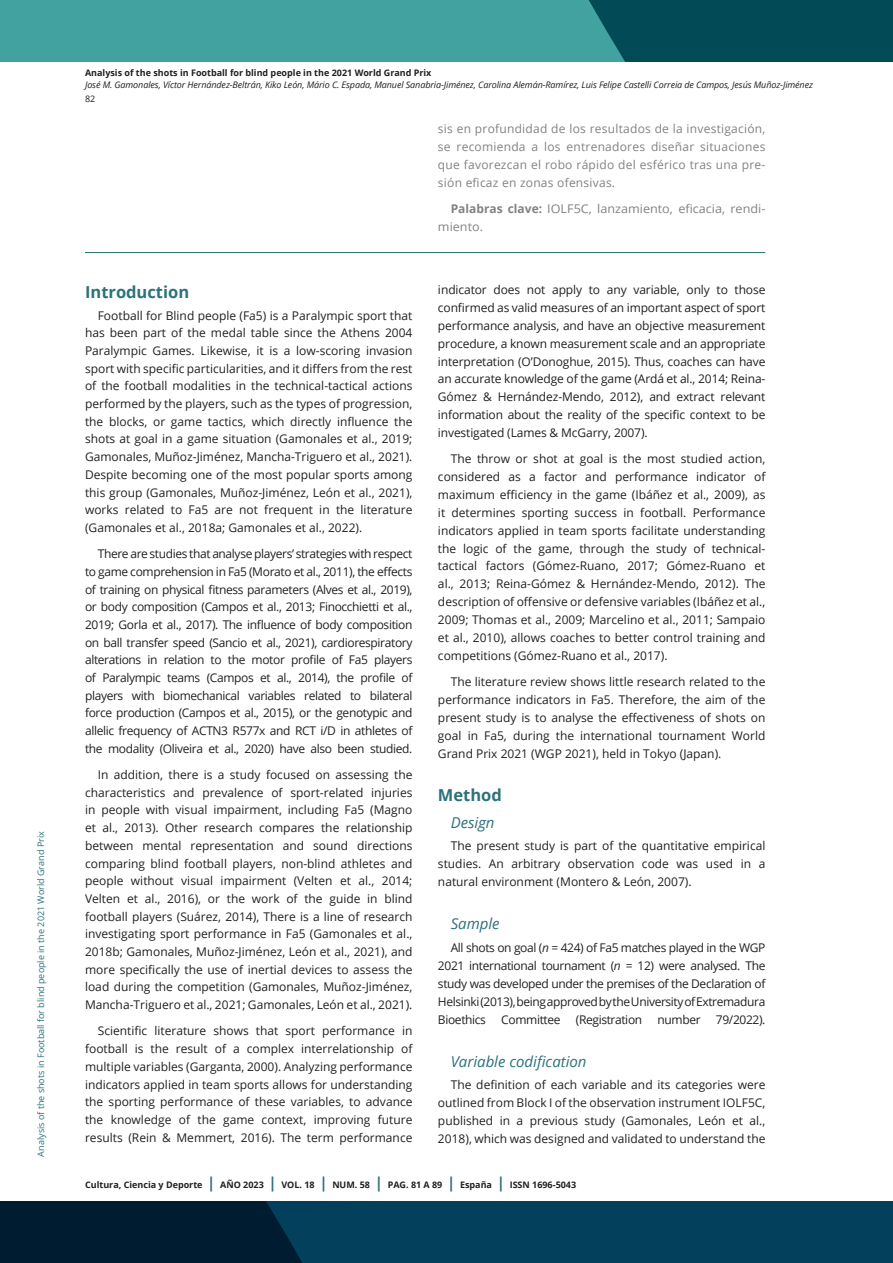
<style>
.page{position:relative;width:893px;height:1263px;background:#fff}
.page>*{position:absolute;margin:0;border:0;box-sizing:border-box;transform-origin:0 0}
.subtitulo_H3{font:700 16.5px "Open Sans";color:#2c727a}
.subtitulo_2_H3{font:italic 15px "Open Sans";color:#2c727a}
.Cuerpo_de_texto_P{font:12px/17.7px "Open Sans";color:#231f20;text-align:justify}
.Cuerpo_de_texto_P-2{font:12px/18px "Open Sans";letter-spacing:.02em;color:#808285;text-align:justify}
.Cuerpo_de_texto_P-3{font:12px/18px "Open Sans";color:#808285;scale:1.05 1}
.Cuerpo_de_texto_P-4{font:12px "Open Sans";letter-spacing:-.03em;color:#231f20}
.t1{font:italic 9px "Open Sans";letter-spacing:-.01em;color:#231f20}
.t2{font:700 9px "Open Sans";color:#231f20}
.t3{font:9px "Open Sans";color:#2c727a}
.t4{font:9px "Open Sans";color:#231f20}
.s1{font-weight:700}
.s2{font-style:italic}
.s3{font-size:15px;color:#2c727a}
</style>
<div class="page">
<svg style="left:0;top:1201px;width:893px;height:62px;background:#02344e"></svg>
<div style="left:0;top:0;width:893px;height:62px;background:#41a29f"></div>
<div style="left:589px;top:0;width:304px;height:62px;background:#024a56"></div>
<hr style="left:85px;top:252px;width:680px;height:1px;background:#2a6e73">
<p class="t3" style="left:35px;top:1156px;width:327px;rotate:-90deg">Analysis of the shots in Football for blind people in the 2021 World Grand Prix</p>
<p class="t2" style="left:85px;top:67px;width:348px">Analysis of the shots in Football for blind people in the 2021 World Grand Prix</p>
<p class="t1" style="left:85px;top:79px;width:729px">José M. Gamonales, Víctor Hernández-Beltrán, Kiko León, Mário C. Espada, Manuel Sanabria-Jiménez, Carolina Alemán-Ramírez, Luis Felipe Castelli Correia de Campos, Jesús Muñoz-Jiménez</p>
<p class="t4" style="left:85px;top:92px;width:12px">82</p>
<p class="subtitulo_H3" style="left:85px;top:280px;width:106px">Introduction</p>
<p class="Cuerpo_de_texto_P" style="left:85px;top:306px;width:329px;text-indent:13px">Football for Blind people (Fa5) is a Paralympic sport that has been part of the medal table since the Athens 2004<br>Paralympic Games. Likewise, it is a low-scoring invasion sport with specific particularities, and it differs from the rest of the football modalities in the technical-tactical actions performed by the players, such as the types of progression, the blocks, or game tactics, which directly influence the shots at goal in a game situation (Gamonales et al., 2019; Gamonales, Muñoz-Jiménez, Mancha-Triguero et al., 2021).<br>Despite becoming one of the most popular sports among this group (Gamonales, Muñoz-Jiménez, León et al., 2021), works related to Fa5 are not frequent in the literature (Gamonales et al., 2018a; Gamonales et al., 2022).</p>
<p class="Cuerpo_de_texto_P" style="left:85px;top:545px;width:329px;text-indent:13px">There are studies that analyse players’ strategies with respect to game comprehension in Fa5 (Morato et al., 2011), the effects of training on physical fitness parameters (Alves et al., 2019), or body composition (Campos et al., 2013; Finocchietti et al., 2019; Gorla et al., 2017). The influence of body composition on ball transfer speed (Sancio et al., 2021), cardiorespiratory alterations in relation to the motor profile of Fa5 players of Paralympic teams (Campos et al., 2014), the profile of players with biomechanical variables related to bilateral force production (Campos et al., 2015), or the genotypic and allelic frequency of ACTN3 R577x and RCT i/D in athletes of the modality (Oliveira et al., 2020) have also been studied.</p>
<p class="Cuerpo_de_texto_P" style="left:85px;top:765px;width:329px;text-indent:13px">In addition, there is a study focused on assessing the characteristics and prevalence of sport-related injuries in people with visual impairment, including Fa5 (Magno et al., 2013). Other research compares the relationship between mental representation and sound directions comparing blind football players, non-blind athletes and people without visual impairment (Velten et al., 2014; Velten et al., 2016), or the work of the guide in blind football players (Suárez, 2014), There is a line of research investigating sport performance in Fa5 (Gamonales et al., 2018b; Gamonales, Muñoz-Jiménez, León et al., 2021), and more specifically the use of inertial devices to assess the load during the competition (Gamonales, Muñoz-Jiménez, Mancha-Triguero et al., 2021; Gamonales, León et al., 2021).</p>
<p class="Cuerpo_de_texto_P" style="left:85px;top:1022px;width:329px;text-indent:13px">Scientific literature shows that sport performance in football is the result of a complex interrelationship of multiple variables (Garganta, 2000). Analyzing performance indicators applied in team sports allows for understanding the sporting performance of these variables, to advance the knowledge of the game context, improving future results (Rein &amp; Memmert, 2016). The term performance</p>
<p class="Cuerpo_de_texto_P-2" style="left:438px;top:119px;width:329px">sis en profundidad de los resultados de la investigación, se recomienda a los entrenadores diseñar situaciones que favorezcan el robo rápido del esférico tras una pre&shy;sión eficaz en zonas ofensivas.</p>
<p class="Cuerpo_de_texto_P-3" style="left:438px;top:199px;width:313px;text-indent:13px"><span class="s1">Palabras clave:</span> IOLF5C, lanzamiento, eficacia, rendi&shy;miento.</p>
<p class="Cuerpo_de_texto_P" style="left:438px;top:280px;width:329px">indicator does not apply to any variable, only to those confirmed as valid measures of an important aspect of sport performance analysis, and have an objective measurement procedure, a known measurement scale and an appropriate interpretation (O’Donoghue, 2015). Thus, coaches can have an accurate knowledge of the game (Ardá et al., 2014; Reina-Gómez &amp; Hernández-Mendo, 2012), and extract relevant information about the reality of the specific context to be investigated (Lames &amp; McGarry, 2007).</p>
<p class="Cuerpo_de_texto_P" style="left:438px;top:450px;width:329px;text-indent:13px">The throw or shot at goal is the most studied action, considered as a factor and performance indicator of maximum efficiency in the game (Ibáñez et al., 2009), as it determines sporting success in football. Performance indicators applied in team sports facilitate understanding the logic of the game, through the study of technical&shy;tactical factors (Gómez-Ruano, 2017; Gómez-Ruano et al., 2013; Reina-Gómez &amp; Hernández-Mendo, 2012). The description of offensive or defensive variables (Ibáñez et al., 2009; Thomas et al., 2009; Marcelino et al., 2011; Sampaio et al., 2010), allows coaches to better control training and competitions (Gómez-Ruano et al., 2017).</p>
<p class="Cuerpo_de_texto_P" style="left:438px;top:672px;width:329px;text-indent:13px">The literature review shows little research related to the performance indicators in Fa5. Therefore, the aim of the present study is to analyse the effectiveness of shots on goal in Fa5, during the international tournament World Grand Prix 2021 (WGP 2021), held in Tokyo (Japan).</p>
<p class="subtitulo_H3" style="left:438px;top:783px;width:65px">Method</p>
<p class="subtitulo_2_H3" style="left:451px;top:812px;width:45px">Design</p>
<p class="Cuerpo_de_texto_P" style="left:438px;top:836px;width:329px;text-indent:13px">The present study is part of the quantitative empirical studies. An arbitrary observation code was used in a natural environment (Montero &amp; León, 2007).</p>
<p class="subtitulo_2_H3" style="left:451px;top:914px;width:50px">Sample</p>
<p class="Cuerpo_de_texto_P" style="left:438px;top:938px;width:329px;text-indent:13px">All shots on goal (<span class="s2">n</span> = 424) of Fa5 matches played in the WGP 2021 international tournament (<span class="s2">n</span> = 12) were analysed. The study was developed under the premises of the Declaration of Helsinki (2013), being approved by the University of Extremadura Bioethics</p>
<p class="Cuerpo_de_texto_P-4" style="left:501px;top:1011px;width:61px">Committee</p>
<p class="Cuerpo_de_texto_P-4" style="left:576px;top:1011px;width:68px">(Registration</p>
<p class="Cuerpo_de_texto_P" style="left:658px;top:1010px;width:45px">number</p>
<p class="Cuerpo_de_texto_P" style="left:716px;top:1010px;width:51px">79/2022).</p>
<p class="subtitulo_2_H3" style="left:451px;top:1051px;width:137px">Variable codification</p>
<p class="Cuerpo_de_texto_P" style="left:438px;top:1076px;width:329px;text-indent:13px">The definition of each variable and its categories were outlined from Block I of the observation instrument IOLF5C, published in a previous study (Gamonales, León et al., 2018), which was designed and validated to understand the</p>
<p class="t2" style="left:85px;top:1179px;width:493px">Cultura, Ciencia y Deporte <span class="s3">|</span> AÑO 2023 <span class="s3">|</span> VOL. 18 <span class="s3">|</span> NUM. 58 <span class="s3">|</span> PAG. 81 A 89 <span class="s3">|</span> España <span class="s3">|</span> ISSN 1696-5043</p>
</div>
